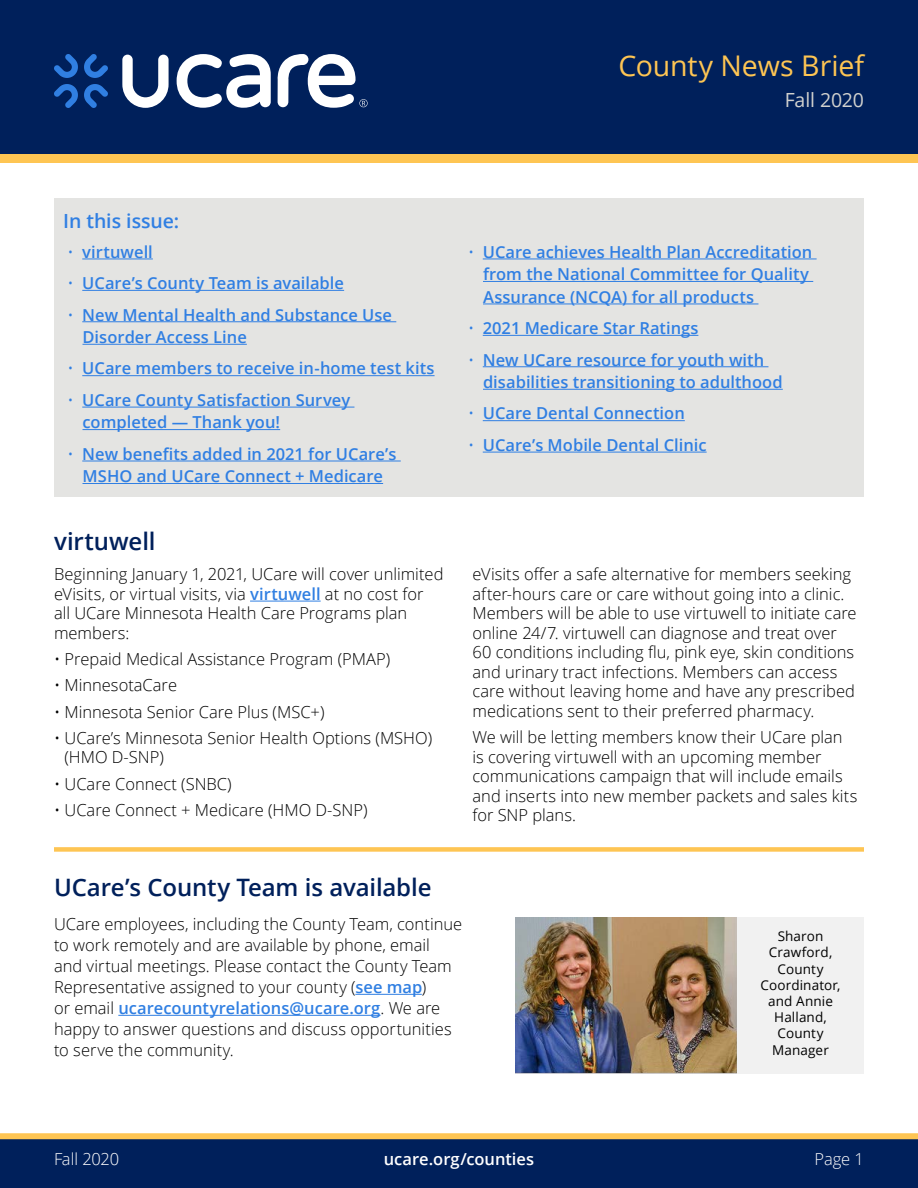
<style>
.page{position:relative;width:918px;height:1188px;background:#fff}
.page>*{position:absolute;margin:0;border:0;box-sizing:border-box;transform-origin:0 0}
.t1{font:28.5px "Open Sans";letter-spacing:-.005em;color:#fec553}
.t2{font:600 24px "Open Sans";letter-spacing:-.005em;color:#00205b}
.t3{font:600 19.5px "Open Sans";letter-spacing:-.005em;color:#307fe2}
.t4{font:19.5px "Open Sans";letter-spacing:-.01em;color:#d1d1ce}
.t5{font:300 16.5px/19.5px "Open Sans";color:#000}
.t6{font:600 16.5px/22.5px "Open Sans";color:#307fe2}
.t7{font:600 16.5px "Open Sans";color:#fff}
.t8{font:300 16.5px "Open Sans";letter-spacing:-.01em;color:#fff}
.t9{font:13.5px/16.2px "Open Sans";letter-spacing:.01em;color:#000;text-align:center}
.s1{font-weight:300}
.s2{font-weight:600;color:#307fe2}
</style>
<div class="page">
<div style="left:0;top:0;width:918px;height:157px;background:#00205b"></div>
<div style="left:0;top:154px;width:918px;height:9px;background:#fec553"></div>
<hr style="left:250px;top:601px;width:71px;height:1px;background:#307fe2">
<svg style="left:0;top:1133px;width:918px;height:55px;background:#1c335a"></svg>
<div style="left:54px;top:198px;width:810px;height:298px;background:#e4e4e2"></div>
<hr style="left:82px;top:259px;width:71px;height:1px;background:#307fe2">
<hr style="left:82px;top:290px;width:262px;height:1px;background:#307fe2">
<hr style="left:82px;top:321px;width:314px;height:1px;background:#307fe2">
<hr style="left:82px;top:344px;width:165px;height:1px;background:#307fe2">
<hr style="left:82px;top:375px;width:353px;height:1px;background:#307fe2">
<hr style="left:82px;top:407px;width:272px;height:1px;background:#307fe2">
<hr style="left:82px;top:429px;width:198px;height:1px;background:#307fe2">
<hr style="left:82px;top:461px;width:319px;height:1px;background:#307fe2">
<hr style="left:82px;top:483px;width:301px;height:1px;background:#307fe2">
<hr style="left:483px;top:259px;width:334px;height:1px;background:#307fe2">
<hr style="left:483px;top:281px;width:330px;height:1px;background:#307fe2">
<hr style="left:483px;top:304px;width:275px;height:1px;background:#307fe2">
<hr style="left:483px;top:335px;width:215px;height:1px;background:#307fe2">
<hr style="left:483px;top:366px;width:285px;height:1px;background:#307fe2">
<hr style="left:483px;top:389px;width:300px;height:1px;background:#307fe2">
<hr style="left:483px;top:420px;width:202px;height:1px;background:#307fe2">
<hr style="left:483px;top:452px;width:224px;height:1px;background:#307fe2">
<svg style="left:54px;top:54px;width:54px;height:54px"></svg>
<svg style="left:177px;top:54px;width:94px;height:54px"></svg>
<svg style="left:122px;top:55px;width:47px;height:53px"></svg>
<svg style="left:278px;top:54px;width:90px;height:54px"></svg>
<div style="left:54px;top:847px;width:810px;height:5px;background:#fec553"></div>
<hr style="left:355px;top:994px;width:67px;height:1px;background:#307fe2">
<hr style="left:118px;top:1015px;width:262px;height:1px;background:#307fe2">
<img style="left:515px;top:917px;width:222px;height:156px">
<div style="left:737px;top:917px;width:127px;height:156px;background:#f1f1f1"></div>
<p class="t1" style="left:618px;top:46px;width:247px">County News Brief</p>
<p class="t4" style="left:785px;top:87px;width:81px">Fall 2020</p>
<p class="t3" style="left:63px;top:208px;width:118px">In this issue:</p>
<p class="t6" style="left:68px;top:240px;width:87px"><span class="s1">•</span> virtuwell</p>
<p class="t6" style="left:68px;top:272px;width:278px"><span class="s1">•</span> UCare’s County Team is available</p>
<p class="t6" style="left:82px;top:303px;width:311px;text-indent:-15px"><span class="s1">•</span> New Mental Health and Substance Use<br>Disorder Access Line</p>
<p class="t6" style="left:68px;top:357px;width:369px"><span class="s1">•</span> UCare members to receive in-home test kits</p>
<p class="t6" style="left:82px;top:388px;width:269px;text-indent:-15px"><span class="s1">•</span> UCare County Satisfaction Survey completed — Thank you!</p>
<p class="t6" style="left:68px;top:442px;width:330px;text-align:center"><span class="s1">•</span> New benefits added in 2021 for UCare’s<br>MSHO and UCare Connect + Medicare</p>
<p class="t2" style="left:54px;top:525px;width:103px">virtuwell</p>
<p class="t5" style="left:54px;top:564px;width:391px">Beginning January 1, 2021, UCare will cover unlimited eVisits, or virtual visits, via <span class="s2">virtuwell</span> at no cost for all UCare Minnesota Health Care Programs plan members:</p>
<p class="t5" style="left:54px;top:649px;width:338px">• Prepaid Medical Assistance Program (PMAP)</p>
<p class="t5" style="left:54px;top:675px;width:125px">• MinnesotaCare</p>
<p class="t5" style="left:54px;top:701px;width:272px">• Minnesota Senior Care Plus (MSC+)</p>
<p class="t5" style="left:64px;top:728px;width:369px;text-indent:-10px">• UCare’s Minnesota Senior Health Options (MSHO) (HMO D-SNP)</p>
<p class="t5" style="left:54px;top:773px;width:179px">• UCare Connect (SNBC)</p>
<p class="t5" style="left:54px;top:800px;width:315px">• UCare Connect + Medicare (HMO D-SNP)</p>
<p class="t6" style="left:483px;top:240px;width:331px;text-indent:-15px"><span class="s1">•</span> UCare achieves Health Plan Accreditation from the National Committee for Quality<br>Assurance (NCQA) for all products</p>
<p class="t6" style="left:468px;top:317px;width:232px"><span class="s1">•</span> 2021 Medicare Star Ratings</p>
<p class="t6" style="left:483px;top:348px;width:301px;text-indent:-15px"><span class="s1">•</span> New UCare resource for youth with disabilities transitioning to adulthood</p>
<p class="t6" style="left:468px;top:402px;width:218px"><span class="s1">•</span> UCare Dental Connection</p>
<p class="t6" style="left:468px;top:433px;width:240px"><span class="s1">•</span> UCare’s Mobile Dental Clinic</p>
<p class="t5" style="left:472px;top:564px;width:386px">eVisits offer a safe alternative for members seeking after-hours care or care without going into a clinic.<br>Members will be able to use virtuwell to initiate care online 24/7. virtuwell can diagnose and treat over 60 conditions including flu, pink eye, skin conditions and urinary tract infections. Members can access care without leaving home and have any prescribed medications sent to their preferred pharmacy.</p>
<p class="t5" style="left:472px;top:727px;width:387px">We will be letting members know their UCare plan is covering virtuwell with an upcoming member communications campaign that will include emails and inserts into new member packets and sales kits for SNP plans.</p>
<p class="t2" style="left:54px;top:870px;width:379px">UCare’s County Team is available</p>
<p class="t5" style="left:54px;top:913px;width:410px;line-height:21px">UCare employees, including the County Team, continue to work remotely and are available by phone, email and virtual meetings. Please contact the County Team Representative assigned to your county (<span class="s2">see map</span>)<br>or email <span class="s2">ucarecountyrelations@ucare.org</span>. We are happy to answer questions and discuss opportunities to serve the community.</p>
<p class="t9" style="left:761px;top:928px;width:81px">Sharon<br>Crawford,<br>County<br>Coordinator, and Annie<br>Halland,<br>County<br>Manager</p>
<p class="t8" style="left:54px;top:1148px;width:67px">Fall 2020</p>
<p class="t7" style="left:384px;top:1148px;width:152px">ucare.org/counties</p>
<p class="t8" style="left:815px;top:1148px;width:51px">Page 1</p>
</div>
